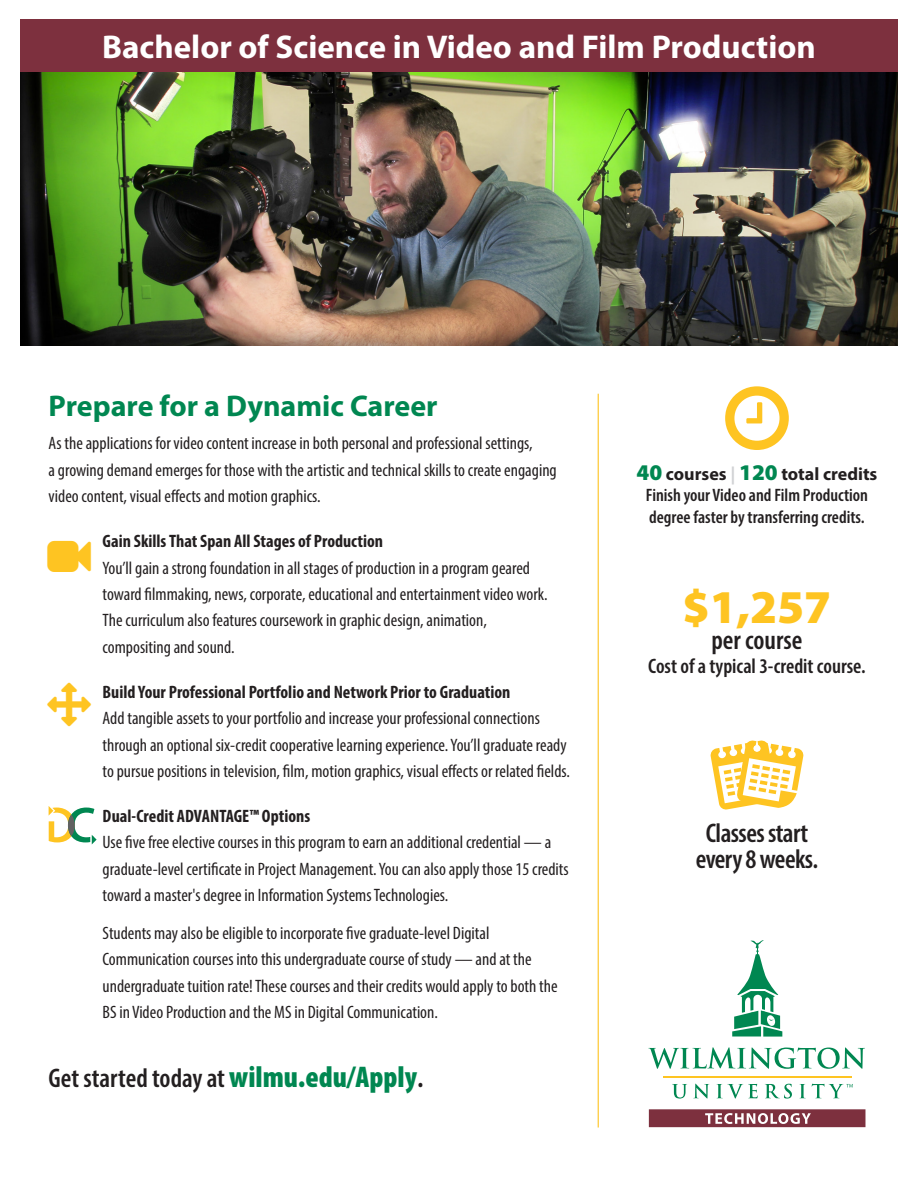
<style>
.page{position:relative;width:918px;height:1188px;background:#fff}
.page>*{position:absolute;margin:0;border:0;box-sizing:border-box;transform-origin:0 0}
.t1{font:900 47.25px "Myriad Pro";color:#fec422}
.t2{font:700 33px "Myriad Pro";color:#fff}
.t3{font:700 30px "Myriad Pro";color:#008751}
.t4{font:600 condensed 27px/25.5px "Myriad Pro";letter-spacing:-.005em;color:#231f20;text-align:center}
.t5{font:600 condensed 21px "Myriad Pro";color:#231f20}
.t6{font:condensed 18px/26.4px "Myriad Pro";color:#231f20}
.t7{font:700 condensed 18px "Myriad Pro";color:#231f20}
.t8{font:600 condensed 18px/21.6px "Myriad Pro";color:#231f20;text-align:center}
.s1{font-weight:900;font-size:30px;color:#008751}
.s2{font-size:30px}
.s3{font-weight:900;font-stretch:normal;font-size:22.5px;color:#008751}
.s4{font-weight:700;font-stretch:normal}
.s5{font-weight:700;font-stretch:normal;color:#d1d2d4}
</style>
<div class="page">
<svg style="left:710px;top:740px;width:94px;height:70px"></svg>
<svg style="left:672px;top:1084px;width:15px;height:15px"></svg>
<svg style="left:693px;top:1084px;width:16px;height:15px"></svg>
<svg style="left:717px;top:1084px;width:41px;height:15px"></svg>
<svg style="left:765px;top:1084px;width:27px;height:15px"></svg>
<svg style="left:800px;top:1084px;width:6px;height:14px"></svg>
<svg style="left:648px;top:1047px;width:217px;height:22px"></svg>
<hr style="left:663px;top:1077px;width:189px;height:1px;background:#fec422">
<svg style="left:732px;top:940px;width:50px;height:97px"></svg>
<svg style="left:812px;top:1084px;width:41px;height:14px"></svg>
<svg style="left:649px;top:1109px;width:216px;height:18px"></svg>
<svg style="left:49px;top:806px;width:48px;height:38px"></svg>
<div style="left:20px;top:20px;width:878px;height:328px;background:#231f20;opacity:.4"></div>
<hr style="left:598px;top:394px;width:1px;height:734px;background:#fec422">
<div style="left:20px;top:20px;width:878px;height:52px;background:#7d303e"></div>
<h2 class="t2" style="left:102px;top:25px;width:715px">Bachelor of Science in Video and Film Production</h2>
<h3 class="t3" style="left:49px;top:387px;width:391px">Prepare for a Dynamic Career</h3>
<p class="t6" style="left:49px;top:430px;width:510px">As the applications for video content increase in both personal and professional settings,<br>a growing demand emerges for those with the artistic and technical skills to create engaging video content, visual effects and motion graphics.</p>
<p class="t7" style="left:103px;top:530px;width:282px">Gain Skills That Span All Stages of Production</p>
<p class="t6" style="left:103px;top:554px;width:447px">You’ll gain a strong foundation in all stages of production in a program geared toward filmmaking, news, corporate, educational and entertainment video work.<br>The curriculum also features coursework in graphic design, animation, compositing and sound.</p>
<p class="t7" style="left:103px;top:681px;width:409px">Build Your Professional Portfolio and Network Prior to Graduation</p>
<p class="t6" style="left:103px;top:705px;width:469px">Add tangible assets to your portfolio and increase your professional connections through an optional six-credit cooperative learning experience. You’ll graduate ready to pursue positions in television, film, motion graphics, visual effects or related fields.</p>
<p class="t7" style="left:103px;top:805px;width:209px">Dual-Credit ADVANTAGE™ Options</p>
<p class="t6" style="left:103px;top:829px;width:468px">Use five free elective courses in this program to earn an additional credential — a graduate-level certificate in Project Management. You can also apply those 15 credits toward a master's degree in Information Systems Technologies.</p>
<p class="t6" style="left:103px;top:919px;width:457px">Students may also be eligible to incorporate five graduate-level Digital Communication courses into this undergraduate course of study — and at the undergraduate tuition rate! These courses and their credits would apply to both the BS in Video Production and the MS in Digital Communication.</p>
<h3 class="t4" style="left:49px;top:1065px;width:377px">Get started today at <span class="s1">wilmu.edu/Apply</span><span class="s2">.</span></h3>
<p class="t8" style="left:637px;top:462px;width:242px"><span class="s3">40</span> <span class="s4">courses</span> <span class="s5">|</span> <span class="s3">120</span> <span class="s4">total credits<br></span>Finish your Video and Film Production degree faster by transferring credits.</p>
<h1 class="t1" style="left:683px;top:575px;width:150px">$1,257</h1>
<h3 class="t4" style="left:711px;top:627px;width:93px">per course</h3>
<p class="t5" style="left:648px;top:653px;width:219px">Cost of a typical 3-credit course.</p>
<h3 class="t4" style="left:696px;top:820px;width:124px">Classes start every 8 weeks.</h3>
</div>
